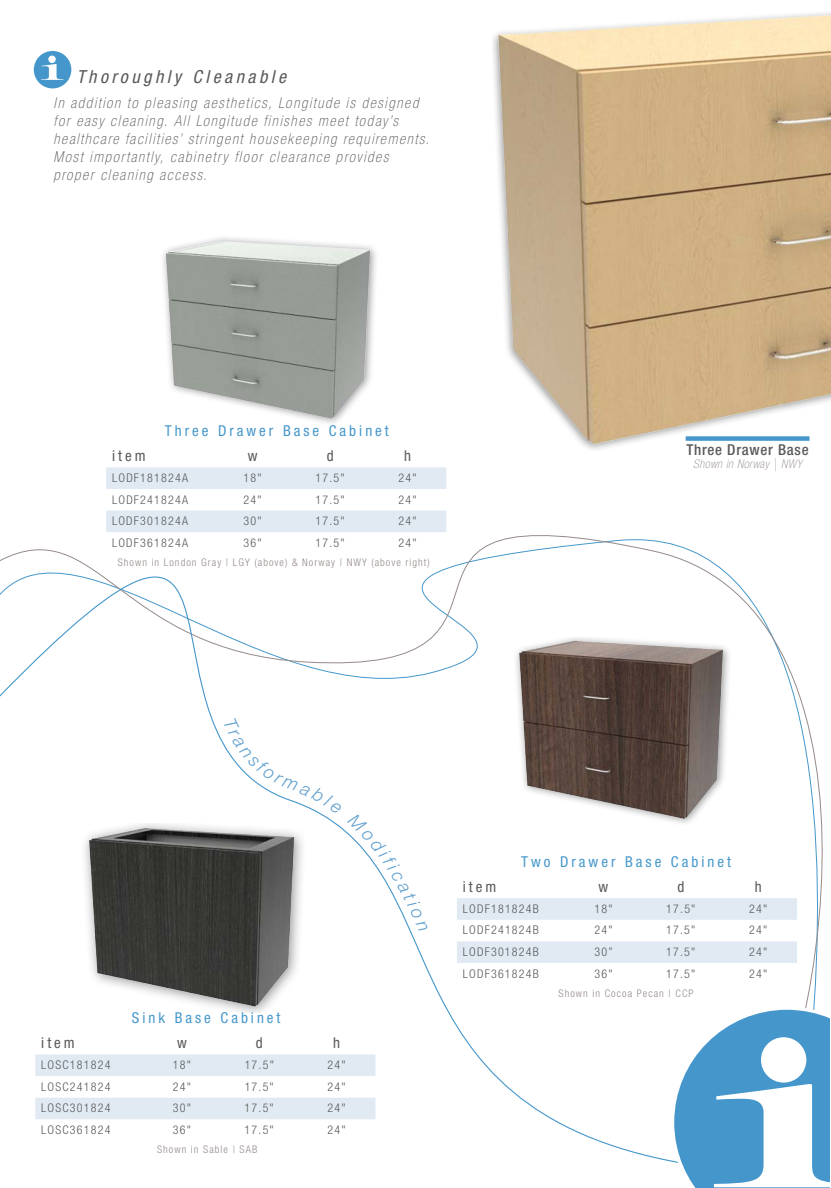
<style>
.page{position:relative;width:831px;height:1188px;background:#fff}
.page>*{position:absolute;margin:0;border:0;box-sizing:border-box;transform-origin:0 0}
.t1{font:italic condensed 18px "Helvetica Neue LT Std";letter-spacing:.195em;color:#58595b}
.t2{font:italic 100 condensed 15px/18px "Helvetica Neue LT Std";letter-spacing:.11em;color:#58595b}
.t3{font:condensed 15px "Helvetica Neue LT Std";letter-spacing:.2em;color:#4597cb}
.t4{font:condensed 15px "Helvetica Neue LT Std";letter-spacing:.2em;color:#58595b}
.t5{font:500 condensed 15px "Helvetica Neue LT Std";letter-spacing:.05em;color:#58595b}
.t6{font:300 condensed 12px "Helvetica Neue LT Std";letter-spacing:.1em;color:#58595b}
.t7{font:italic 100 condensed 12px "Helvetica Neue LT Std";letter-spacing:.04em;color:#958b89}
.t8{font:300 condensed 10.5px "Helvetica Neue LT Std";letter-spacing:.1em;color:#958b89}
</style>
<div class="page">
<svg style="left:0;top:535px;width:685px;height:627px"></svg>
<img style="left:493px;top:12px;width:337px;height:438px">
<img style="left:447px;top:638px;width:357px;height:189px">
<svg style="left:457px;top:898px;width:339px;height:65px"></svg>
<div style="left:34px;top:51px;width:37px;height:37px;background:#4597cb;border-radius:50%"></div>
<svg style="left:41px;top:64px;width:23px;height:16px"></svg>
<div style="left:48px;top:56px;width:8px;height:7px;background:#fff;border:1px solid #fff;border-radius:50%"></div>
<div style="left:671px;top:1007px;width:159px;height:181px;background:#fff"></div>
<svg style="left:674px;top:1010px;width:156px;height:178px"></svg>
<div style="left:760px;top:1037px;width:46px;height:46px;background:#fff;border-radius:50%"></div>
<div style="left:685px;top:436px;width:124px;height:5px;background:#4597cb"></div>
<img style="left:163px;top:237px;width:213px;height:186px">
<svg style="left:106px;top:467px;width:340px;height:65px"></svg>
<img style="left:25px;top:823px;width:356px;height:189px">
<svg style="left:35px;top:1054px;width:340px;height:65px"></svg>
<svg style="left:223px;top:718px;width:205px;height:214px"></svg>
<h1 class="t1" style="left:77px;top:66px;width:211px">Thoroughly Cleanable</h1>
<p class="t2" style="left:54px;top:94px;width:377px">In addition to pleasing aesthetics, Longitude is designed for easy cleaning. All Longitude finishes meet today’s healthcare facilities’ stringent housekeeping requirements.<br>Most importantly, cabinetry floor clearance provides proper cleaning access.</p>
<p class="t3" style="left:165px;top:422px;width:225px">Three Drawer Base Cabinet</p>
<p class="t4" style="left:112px;top:447px;width:35px">item</p>
<p class="t4" style="left:248px;top:447px;width:11px">w</p>
<p class="t4" style="left:326px;top:447px;width:8px">d</p>
<p class="t4" style="left:404px;top:447px;width:8px">h</p>
<p class="t6" style="left:112px;top:471px;width:77px">LODF181824A</p>
<p class="t6" style="left:243px;top:471px;width:20px">18"</p>
<p class="t6" style="left:315px;top:471px;width:31px">17.5"</p>
<p class="t6" style="left:398px;top:471px;width:20px">24"</p>
<p class="t6" style="left:112px;top:492px;width:77px">LODF241824A</p>
<p class="t6" style="left:243px;top:492px;width:20px">24"</p>
<p class="t6" style="left:315px;top:492px;width:31px">17.5"</p>
<p class="t6" style="left:398px;top:492px;width:20px">24"</p>
<p class="t6" style="left:112px;top:514px;width:77px">LODF301824A</p>
<p class="t6" style="left:243px;top:514px;width:20px">30"</p>
<p class="t6" style="left:315px;top:514px;width:31px">17.5"</p>
<p class="t6" style="left:398px;top:514px;width:20px">24"</p>
<p class="t6" style="left:112px;top:536px;width:77px">LODF361824A</p>
<p class="t6" style="left:243px;top:536px;width:20px">36"</p>
<p class="t6" style="left:315px;top:536px;width:31px">17.5"</p>
<p class="t6" style="left:398px;top:536px;width:20px">24"</p>
<p class="t8" style="left:118px;top:556px;width:313px">Shown in London Gray | LGY (above) &amp; Norway | NWY (above right)</p>
<p class="t5" style="left:686px;top:440px;width:124px">Three Drawer Base</p>
<p class="t7" style="left:693px;top:457px;width:110px">Shown in Norway | NWY</p>
<p class="t3" style="left:132px;top:1009px;width:150px">Sink Base Cabinet</p>
<p class="t4" style="left:41px;top:1035px;width:35px">item</p>
<p class="t4" style="left:177px;top:1035px;width:11px">w</p>
<p class="t4" style="left:256px;top:1035px;width:8px">d</p>
<p class="t4" style="left:333px;top:1035px;width:8px">h</p>
<p class="t6" style="left:41px;top:1058px;width:71px">LOSC181824</p>
<p class="t6" style="left:173px;top:1058px;width:20px">18"</p>
<p class="t6" style="left:244px;top:1058px;width:31px">17.5"</p>
<p class="t6" style="left:327px;top:1058px;width:20px">24"</p>
<p class="t6" style="left:41px;top:1080px;width:71px">LOSC241824</p>
<p class="t6" style="left:173px;top:1080px;width:20px">24"</p>
<p class="t6" style="left:244px;top:1080px;width:31px">17.5"</p>
<p class="t6" style="left:327px;top:1080px;width:20px">24"</p>
<p class="t6" style="left:41px;top:1101px;width:71px">LOSC301824</p>
<p class="t6" style="left:173px;top:1101px;width:20px">30"</p>
<p class="t6" style="left:244px;top:1101px;width:31px">17.5"</p>
<p class="t6" style="left:327px;top:1101px;width:20px">24"</p>
<p class="t6" style="left:41px;top:1123px;width:71px">LOSC361824</p>
<p class="t6" style="left:173px;top:1123px;width:20px">36"</p>
<p class="t6" style="left:244px;top:1123px;width:31px">17.5"</p>
<p class="t6" style="left:327px;top:1123px;width:20px">24"</p>
<p class="t8" style="left:157px;top:1143px;width:102px">Shown in Sable | SAB</p>
<p class="t3" style="left:521px;top:853px;width:211px">Two Drawer Base Cabinet</p>
<p class="t4" style="left:463px;top:878px;width:35px">item</p>
<p class="t4" style="left:598px;top:878px;width:11px">w</p>
<p class="t4" style="left:677px;top:878px;width:8px">d</p>
<p class="t4" style="left:754px;top:878px;width:8px">h</p>
<p class="t6" style="left:463px;top:902px;width:77px">LODF181824B</p>
<p class="t6" style="left:594px;top:902px;width:20px">18"</p>
<p class="t6" style="left:666px;top:902px;width:31px">17.5"</p>
<p class="t6" style="left:749px;top:902px;width:20px">24"</p>
<p class="t6" style="left:462px;top:923px;width:77px">LODF241824B</p>
<p class="t6" style="left:594px;top:923px;width:20px">24"</p>
<p class="t6" style="left:666px;top:923px;width:31px">17.5"</p>
<p class="t6" style="left:749px;top:923px;width:20px">24"</p>
<p class="t6" style="left:462px;top:945px;width:77px">LODF301824B</p>
<p class="t6" style="left:594px;top:945px;width:20px">30”</p>
<p class="t6" style="left:666px;top:945px;width:31px">17.5"</p>
<p class="t6" style="left:749px;top:945px;width:20px">24"</p>
<p class="t6" style="left:462px;top:966px;width:77px">LODF361824B</p>
<p class="t6" style="left:594px;top:966px;width:20px">36"</p>
<p class="t6" style="left:666px;top:966px;width:31px">17.5"</p>
<p class="t6" style="left:749px;top:966px;width:20px">24"</p>
<p class="t8" style="left:558px;top:987px;width:136px">Shown in Cocoa Pecan | CCP</p>
</div>
